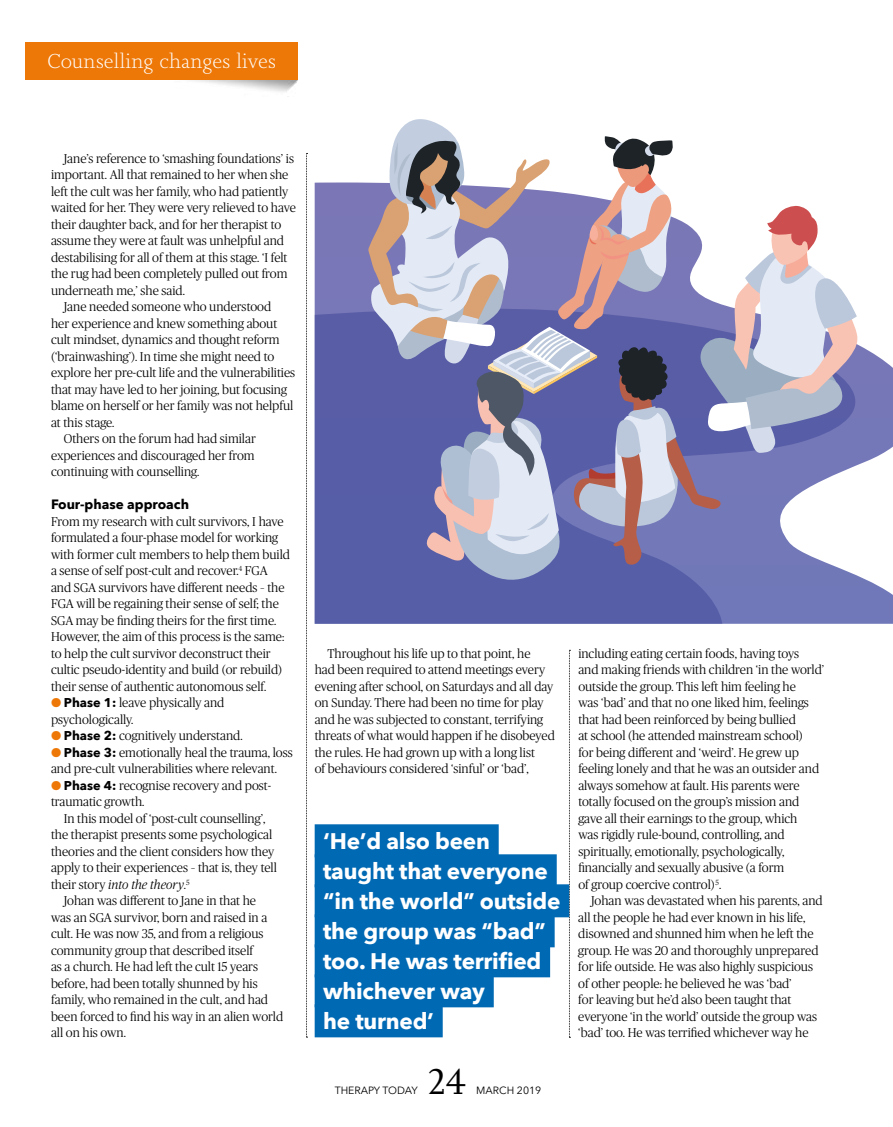
<style>
.page{position:relative;width:893px;height:1127px;background:#fff}
.page>*{position:absolute;margin:0;border:0;box-sizing:border-box;transform-origin:0 0}
.t1{font:37.5px "Joanna Nova";color:#000}
.t2{font:700 22.5px/30px "Avenir Next";letter-spacing:-.01em;color:#fff}
.t3{font:300 21px "Joanna Nova";letter-spacing:-.01em;color:#fff}
.t4{font:700 13.5px "Avenir Next";color:#000}
.t5{font:300 12.75px/16.5px "Publico";color:#000}
.t6{font:italic 300 12.75px "Publico";color:#000}
.t7{font:10.5px "Avenir Next";color:#000}
.s1{color:#ee7807}
.s2{font-family:"Avenir Next";font-weight:700}
.s3{font-style:normal}
</style>
<div class="page">
<svg style="left:569px;top:650px;width:1px;height:388px"></svg>
<img style="left:191px;top:80px;width:107px;height:12px">
<svg style="left:315px;top:182px;width:578px;height:442px"></svg>
<svg style="left:315px;top:309px;width:540px;height:315px;background:#5a62a9"></svg>
<svg style="left:368px;top:119px;width:490px;height:471px"></svg>
<div style="left:26px;top:43px;width:272px;height:37px;background:#ee7807"></div>
<div style="left:315px;top:824px;width:184px;height:33px;background:#0069b4"></div>
<div style="left:315px;top:854px;width:242px;height:33px;background:#0069b4"></div>
<div style="left:315px;top:884px;width:254px;height:33px;background:#0069b4"></div>
<div style="left:315px;top:914px;width:240px;height:33px;background:#0069b4"></div>
<div style="left:315px;top:944px;width:235px;height:33px;background:#0069b4"></div>
<div style="left:315px;top:974px;width:179px;height:33px;background:#0069b4"></div>
<div style="left:315px;top:1004px;width:128px;height:33px;background:#0069b4"></div>
<svg style="left:306px;top:153px;width:2px;height:885px"></svg>
<h3 class="t3" style="left:47px;top:47px;width:231px">Counselling changes lives</h3>
<p class="t5" style="left:64px;top:149px;width:232px">Jane’s reference to ‘smashing foundations’ is</p>
<p class="t5" style="left:51px;top:166px;width:239px">important. All that remained to her when she</p>
<p class="t5" style="left:51px;top:182px;width:239px">left the cult was her family, who had patiently</p>
<p class="t5" style="left:51px;top:199px;width:246px">waited for her. They were very relieved to have</p>
<p class="t5" style="left:51px;top:215px;width:232px">their daughter back, and for her therapist to</p>
<p class="t5" style="left:51px;top:232px;width:235px">assume they were at fault was unhelpful and</p>
<p class="t5" style="left:51px;top:248px;width:238px">destabilising for all of them at this stage. ‘I felt</p>
<p class="t5" style="left:51px;top:265px;width:238px">the rug had been completely pulled out from</p>
<p class="t5" style="left:51px;top:281px;width:135px">underneath me,’ she said.</p>
<p class="t5" style="left:64px;top:298px;width:209px">Jane needed someone who understood</p>
<p class="t5" style="left:51px;top:314px;width:228px">her experience and knew something about</p>
<p class="t5" style="left:51px;top:331px;width:230px">cult mindset, dynamics and thought reform</p>
<p class="t5" style="left:51px;top:347px;width:225px">(‘brainwashing’). In time she might need to</p>
<p class="t5" style="left:51px;top:364px;width:246px">explore her pre-cult life and the vulnerabilities</p>
<p class="t5" style="left:51px;top:380px;width:238px">that may have led to her joining, but focusing</p>
<p class="t5" style="left:51px;top:397px;width:244px">blame on herself or her family was not helpful</p>
<p class="t5" style="left:51px;top:413px;width:65px">at this stage.</p>
<p class="t5" style="left:64px;top:430px;width:194px">Others on the forum had had similar</p>
<p class="t5" style="left:51px;top:446px;width:205px">experiences and discouraged her from</p>
<p class="t5" style="left:51px;top:463px;width:150px">continuing with counselling.</p>
<p class="t4" style="left:51px;top:493px;width:139px">Four-phase approach</p>
<p class="t5" style="left:51px;top:512px;width:240px">From my research with cult survivors, I have formulated a four-phase model for working with former cult members to help them build a sense of self post-cult and recover.<sup>4</sup> FGA and SGA survivors have different needs – the FGA will be regaining their sense of self; the SGA may be finding theirs for the first time.<br>However, the aim of this process is the same: to help the cult survivor deconstruct their cultic pseudo-identity and build (or rebuild) their sense of authentic autonomous self.</p>
<p class="t5" style="left:51px;top:694px;width:175px"><span class="s1">●</span> <span class="s2">Phase 1:</span> leave physically and psychologically.</p>
<p class="t5" style="left:51px;top:727px;width:193px"><span class="s1">●</span> <span class="s2">Phase 2:</span> cognitively understand.</p>
<p class="t5" style="left:51px;top:743px;width:243px"><span class="s1">●</span> <span class="s2">Phase 3:</span> emotionally heal the trauma, loss and pre-cult vulnerabilities where relevant.</p>
<p class="t5" style="left:51px;top:776px;width:222px"><span class="s1">●</span> <span class="s2">Phase 4:</span> recognise recovery and post&shy;traumatic growth.</p>
<p class="t5" style="left:64px;top:809px;width:203px">In this model of ‘post-cult counselling’,</p>
<p class="t5" style="left:51px;top:826px;width:223px">the therapist presents some psychological</p>
<p class="t5" style="left:51px;top:842px;width:225px">theories and the client considers how they</p>
<p class="t5" style="left:51px;top:859px;width:227px">apply to their experiences – that is, they tell</p>
<p class="t6" style="left:51px;top:876px;width:140px"><span class="s3">their story</span> into the theory<span class="s3">.</span><sup>5</sup></p>
<p class="t5" style="left:64px;top:892px;width:194px">Johan was different to Jane in that he</p>
<p class="t5" style="left:51px;top:908px;width:218px">was an SGA survivor, born and raised in a</p>
<p class="t5" style="left:51px;top:925px;width:214px">cult. He was now 35, and from a religious</p>
<p class="t5" style="left:51px;top:941px;width:204px">community group that described itself</p>
<p class="t5" style="left:51px;top:958px;width:209px">as a church. He had left the cult 15 years</p>
<p class="t5" style="left:51px;top:974px;width:208px">before, had been totally shunned by his</p>
<p class="t5" style="left:51px;top:991px;width:219px">family, who remained in the cult, and had</p>
<p class="t5" style="left:51px;top:1007px;width:234px">been forced to find his way in an alien world</p>
<p class="t5" style="left:51px;top:1024px;width:76px">all on his own.</p>
<p class="t5" style="left:315px;top:644px;width:242px;text-indent:13px">Throughout his life up to that point, he<br>had been required to attend meetings every evening after school, on Saturdays and all day on Sunday. There had been no time for play and he was subjected to constant, terrifying threats of what would happen if he disobeyed the rules. He had grown up with a long list<br>of behaviours considered ‘sinful’ or ‘bad’,</p>
<p class="t5" style="left:578px;top:644px;width:247px">including eating certain foods, having toys<br>and making friends with children ‘in the world’ outside the group. This left him feeling he<br>was ‘bad’ and that no one liked him, feelings that had been reinforced by being bullied<br>at school (he attended mainstream school)<br>for being different and ‘weird’. He grew up feeling lonely and that he was an outsider and always somehow at fault. His parents were totally focused on the group’s mission and gave all their earnings to the group, which<br>was rigidly rule-bound, controlling, and spiritually, emotionally, psychologically, financially and sexually abusive (a form<br>of group coercive control)<sup>5</sup>.</p>
<p class="t5" style="left:578px;top:892px;width:246px;text-indent:13px">Johan was devastated when his parents, and all the people he had ever known in his life, disowned and shunned him when he left the group. He was 20 and thoroughly unprepared for life outside. He was also highly suspicious of other people: he believed he was ‘bad’<br>for leaving but he’d also been taught that everyone ‘in the world’ outside the group was ‘bad’ too. He was terrified whichever way he</p>
<h2 class="t2" style="left:323px;top:825px;width:239px">‘He’d also been taught that everyone “in the world” outside the group was “bad” too. He was terrified whichever way<br>he turned’</h2>
<p class="t7" style="left:335px;top:1081px;width:85px">THERAPY TODAY</p>
<h1 class="t1" style="left:428px;top:1056px;width:40px">24</h1>
<p class="t7" style="left:476px;top:1081px;width:67px">MARCH 2019</p>
</div>
